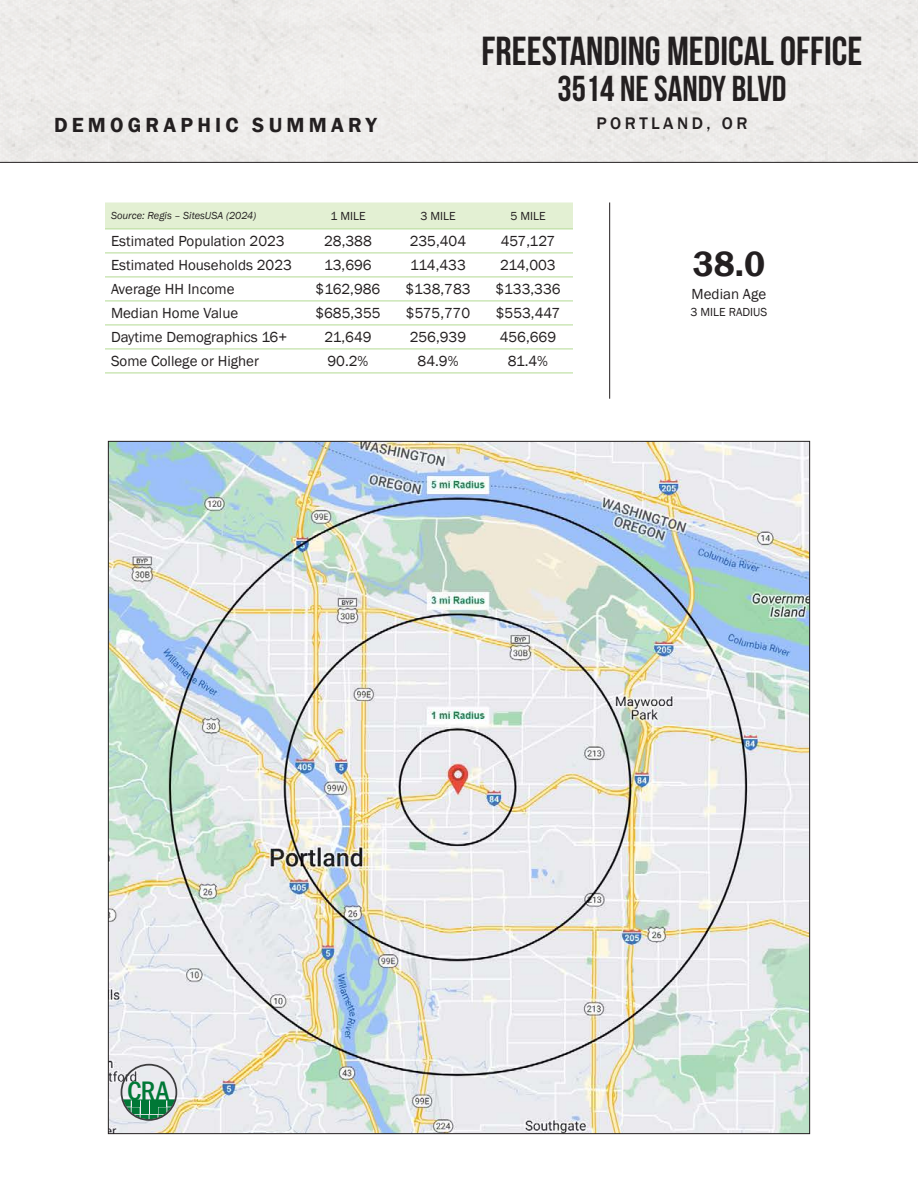
<style>
.page{position:relative;width:918px;height:1188px;background:#fff}
.page>*{position:absolute;margin:0;border:0;box-sizing:border-box;transform-origin:0 0}
.t1{font:40.5px "Bebas Neue";color:#231f20}
.t2{font:36px "Bebas Neue";color:#231f20}
.t3{font:600 36px "Franklin Gothic";color:#231f20}
.t4{font:500 condensed 27.75px "Franklin Gothic";color:#007836}
.t5{font:600 21px "Franklin Gothic";letter-spacing:.2em;color:#231f20}
.t6{font:500 17.25px "Franklin Gothic";letter-spacing:.2em;color:#231f20}
.t7{font:15px "Franklin Gothic";color:#231f20}
.t8{font:12px "Franklin Gothic";color:#231f20}
.t9{font:italic 10.5px "Franklin Gothic";color:#231f20}
.s1{font-size:27.45px}
</style>
<div class="page">
<img style="left:110px;top:443px;width:698px;height:689px">
<svg style="left:121px;top:1064px;width:56px;height:57px;background:#a9c1b6"></svg>
<hr style="left:609px;top:202px;width:1px;height:197px;background:#231f20">
<hr style="left:0;top:162px;width:918px;height:1px;background:#231f20">
<svg style="left:105px;top:202px;width:468px;height:51px"></svg>
<svg style="left:105px;top:276px;width:468px;height:97px"></svg>
<hr style="left:105px;top:229px;width:198px;height:1px;background:#b3da93">
<hr style="left:303px;top:229px;width:90px;height:1px;background:#b3da93">
<hr style="left:393px;top:229px;width:90px;height:1px;background:#b3da93">
<hr style="left:483px;top:229px;width:90px;height:1px;background:#b3da93">
<hr style="left:105px;top:253px;width:198px;height:1px;background:#b3da93">
<hr style="left:105px;top:277px;width:198px;height:1px;background:#b3da93">
<hr style="left:303px;top:253px;width:90px;height:1px;background:#b3da93">
<hr style="left:303px;top:277px;width:90px;height:1px;background:#b3da93">
<hr style="left:393px;top:253px;width:90px;height:1px;background:#b3da93">
<hr style="left:393px;top:277px;width:90px;height:1px;background:#b3da93">
<hr style="left:483px;top:253px;width:90px;height:1px;background:#b3da93">
<hr style="left:483px;top:277px;width:90px;height:1px;background:#b3da93">
<hr style="left:105px;top:301px;width:198px;height:1px;background:#b3da93">
<hr style="left:303px;top:301px;width:90px;height:1px;background:#b3da93">
<hr style="left:393px;top:301px;width:90px;height:1px;background:#b3da93">
<hr style="left:483px;top:301px;width:90px;height:1px;background:#b3da93">
<hr style="left:105px;top:325px;width:198px;height:1px;background:#b3da93">
<hr style="left:105px;top:349px;width:198px;height:1px;background:#b3da93">
<hr style="left:105px;top:373px;width:198px;height:1px;background:#b3da93">
<hr style="left:303px;top:325px;width:90px;height:1px;background:#b3da93">
<hr style="left:303px;top:349px;width:90px;height:1px;background:#b3da93">
<hr style="left:303px;top:373px;width:90px;height:1px;background:#b3da93">
<hr style="left:393px;top:325px;width:90px;height:1px;background:#b3da93">
<hr style="left:393px;top:349px;width:90px;height:1px;background:#b3da93">
<hr style="left:393px;top:373px;width:90px;height:1px;background:#b3da93">
<hr style="left:483px;top:325px;width:90px;height:1px;background:#b3da93">
<hr style="left:483px;top:349px;width:90px;height:1px;background:#b3da93">
<hr style="left:483px;top:373px;width:90px;height:1px;background:#b3da93">
<h3 class="t5" style="left:54px;top:112px;width:324px">DEMOGRAPHIC SUMMARY</h3>
<h1 class="t1" style="left:482px;top:29px;width:382px">FREESTANDING MEDICAL OFFICE</h1>
<h2 class="t2" style="left:557px;top:69px;width:231px">3514 NE SANDY BLVD</h2>
<p class="t6" style="left:597px;top:112px;width:152px">PORTLAND, OR</p>
<p class="t9" style="left:111px;top:209px;width:147px">Source: Regis – SitesUSA (2024)</p>
<p class="t8" style="left:330px;top:208px;width:37px">1 MILE</p>
<p class="t8" style="left:420px;top:208px;width:37px">3 MILE</p>
<p class="t8" style="left:510px;top:208px;width:37px">5 MILE</p>
<p class="t7" style="left:111px;top:232px;width:175px">Estimated Population 2023</p>
<p class="t7" style="left:324px;top:232px;width:49px">28,388</p>
<p class="t7" style="left:410px;top:232px;width:58px">235,404</p>
<p class="t7" style="left:501px;top:232px;width:56px">457,127</p>
<p class="t7" style="left:111px;top:256px;width:183px">Estimated Households 2023</p>
<p class="t7" style="left:324px;top:256px;width:49px">13,696</p>
<p class="t7" style="left:410px;top:256px;width:57px">114,433</p>
<p class="t7" style="left:500px;top:256px;width:57px">214,003</p>
<p class="t7" style="left:111px;top:280px;width:125px">Average HH Income</p>
<p class="t7" style="left:316px;top:280px;width:66px">$162,986</p>
<p class="t7" style="left:405px;top:280px;width:67px">$138,783</p>
<p class="t7" style="left:495px;top:280px;width:67px">$133,336</p>
<p class="t7" style="left:111px;top:304px;width:129px">Median Home Value</p>
<p class="t7" style="left:315px;top:304px;width:67px">$685,355</p>
<p class="t7" style="left:406px;top:304px;width:66px">$575,770</p>
<p class="t7" style="left:496px;top:304px;width:66px">$553,447</p>
<p class="t7" style="left:111px;top:328px;width:178px">Daytime Demographics 16+</p>
<p class="t7" style="left:324px;top:328px;width:49px">21,649</p>
<p class="t7" style="left:410px;top:328px;width:58px">256,939</p>
<p class="t7" style="left:500px;top:328px;width:58px">456,669</p>
<p class="t7" style="left:111px;top:352px;width:150px">Some College or Higher</p>
<p class="t7" style="left:328px;top:352px;width:42px">90.2%</p>
<p class="t7" style="left:417px;top:352px;width:43px">84.9%</p>
<p class="t7" style="left:508px;top:352px;width:42px">81.4%</p>
<h2 class="t3" style="left:693px;top:242px;width:74px">38.0</h2>
<p class="t7" style="left:692px;top:284px;width:76px">Median Age</p>
<p class="t8" style="left:691px;top:305px;width:78px">3 MILE RADIUS</p>
<h3 class="t4" style="left:127px;top:1073px;width:44px"><span class="s1">C</span>RA</h3>
</div>
